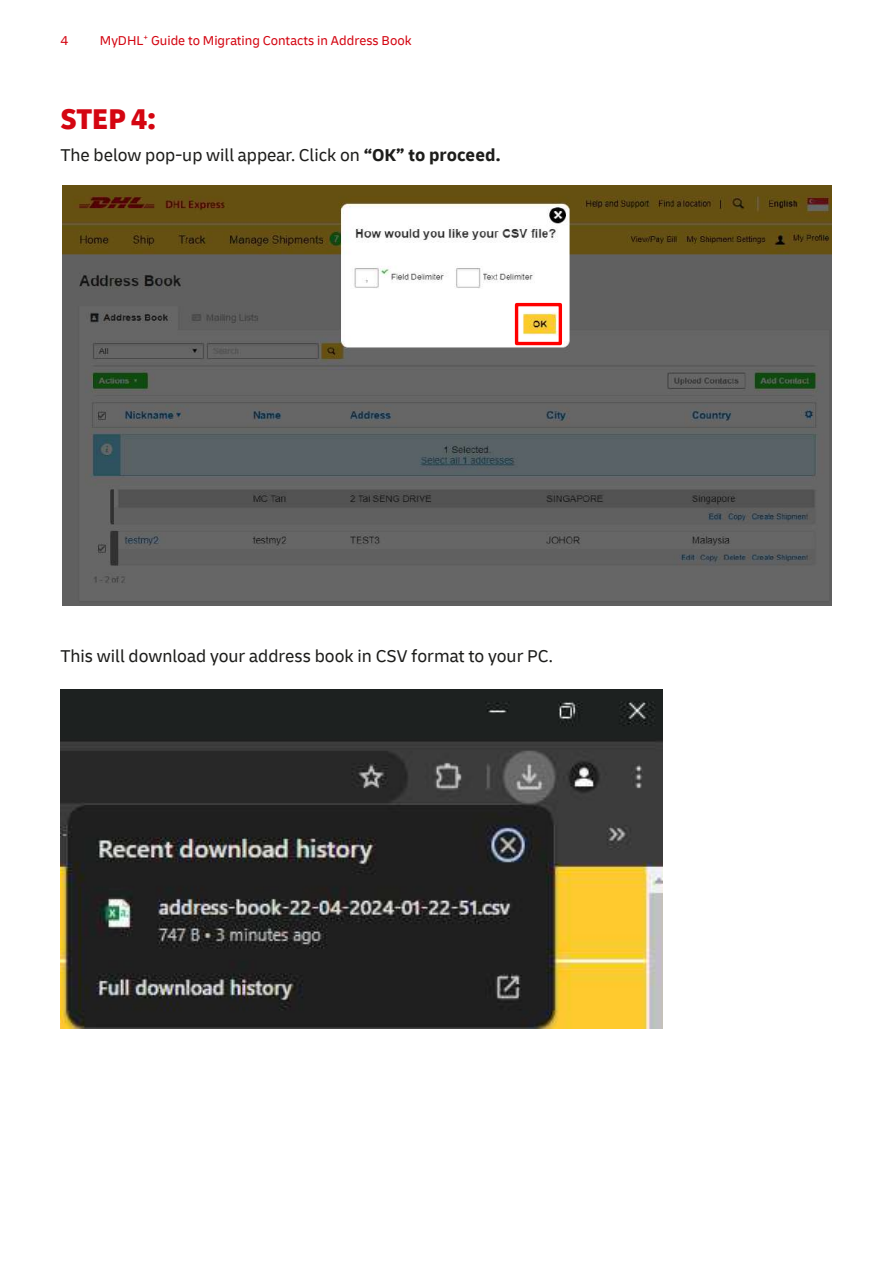
<style>
.page{position:relative;width:893px;height:1263px;background:#fff}
.page>*{position:absolute;margin:0;border:0;box-sizing:border-box;transform-origin:0 0}
.t1{font:900 condensed 30px "Delivery";color:#d40511}
.t2{font:18px "Delivery";color:#1d1d1b}
.t3{font:13.5px "Delivery";color:#d40511}
.s1{font-weight:700}
</style>
<div class="page">
<img style="left:60px;top:690px;width:602px;height:339px">
<img style="left:62px;top:186px;width:769px;height:420px">
<div style="left:515px;top:303px;width:47px;height:42px;border:3px solid #f00"></div>
<p class="t3" style="left:60px;top:32px;width:9px">4</p>
<p class="t3" style="left:100px;top:32px;width:313px">MyDHL<sup>+</sup> Guide to Migrating Contacts in Address Book</p>
<h1 class="t1" style="left:60px;top:100px;width:97px">STEP 4:</h1>
<p class="t2" style="left:60px;top:144px;width:442px">The below pop-up will appear. Click on <span class="s1">“OK” to proceed.</span></p>
<p class="t2" style="left:60px;top:645px;width:494px">This will download your address book in CSV format to your PC.</p>
</div>
